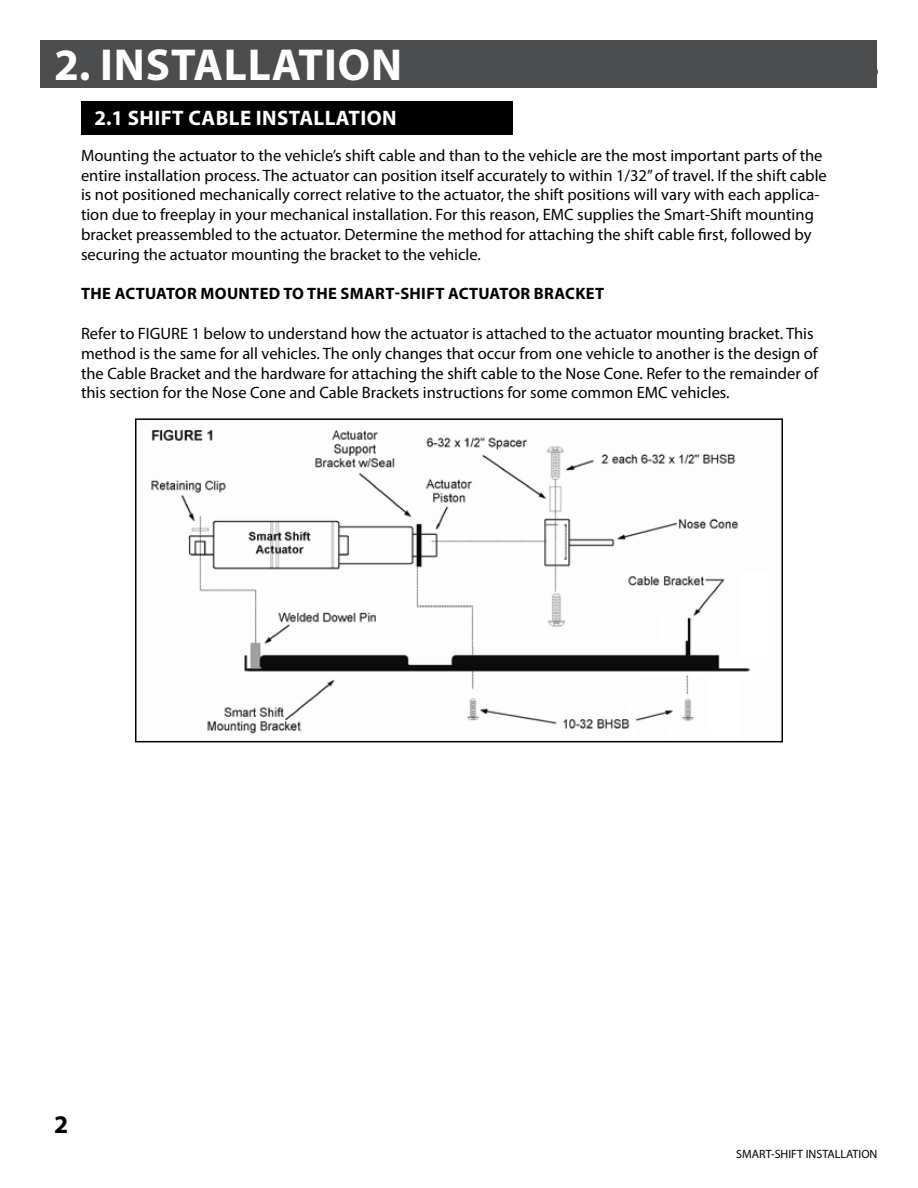
<style>
.page{position:relative;width:918px;height:1188px;background:#fff}
.page>*{position:absolute;margin:0;border:0;box-sizing:border-box;transform-origin:0 0}
.t1{font:700 45px "Myriad Pro";letter-spacing:.02em;color:#fff}
.t2{font:700 25.5px "Myriad Pro";color:#000}
.t3{font:700 21px "Myriad Pro";letter-spacing:.02em;color:#fff}
.t4{font:16.5px/19.8px "Myriad Pro";color:#000}
.t5{font:700 16.5px "Myriad Pro";letter-spacing:.02em;color:#000}
.t6{font:12px "Myriad Pro";color:#000}
</style>
<div class="page">
<img style="left:151px;top:429px;width:600px;height:305px">
<div style="left:135px;top:418px;width:648px;height:324px;border:2px solid #000"></div>
<div style="left:40px;top:40px;width:838px;height:48px;background:#4c4d4f"></div>
<div style="left:81px;top:101px;width:432px;height:34px;background:#000"></div>
<h1 class="t1" style="left:54px;top:36px;width:350px">2. INSTALLATION</h1>
<p class="t3" style="left:94px;top:104px;width:304px">2.1 SHIFT CABLE INSTALLATION</p>
<p class="t4" style="left:81px;top:145px;width:747px">Mounting the actuator to the vehicle’s shift cable and than to the vehicle are the most important parts of the entire installation process. The actuator can position itself accurately to within 1/32” of travel. If the shift cable is not positioned mechanically correct relative to the actuator, the shift positions will vary with each applica&shy;tion due to freeplay in your mechanical installation. For this reason, EMC supplies the Smart-Shift mounting bracket preassembled to the actuator. Determine the method for attaching the shift cable first, followed by securing the actuator mounting the bracket to the vehicle.</p>
<p class="t5" style="left:81px;top:283px;width:524px">THE ACTUATOR MOUNTED TO THE SMART-SHIFT ACTUATOR BRACKET</p>
<p class="t4" style="left:81px;top:323px;width:739px">Refer to FIGURE 1 below to understand how the actuator is attached to the actuator mounting bracket. This method is the same for all vehicles. The only changes that occur from one vehicle to another is the design of the Cable Bracket and the hardware for attaching the shift cable to the Nose Cone. Refer to the remainder of this section for the Nose Cone and Cable Brackets instructions for some common EMC vehicles.</p>
<h2 class="t2" style="left:54px;top:1108px;width:16px">2</h2>
<p class="t6" style="left:736px;top:1147px;width:143px">SMART-SHIFT INSTALLATION</p>
</div>
